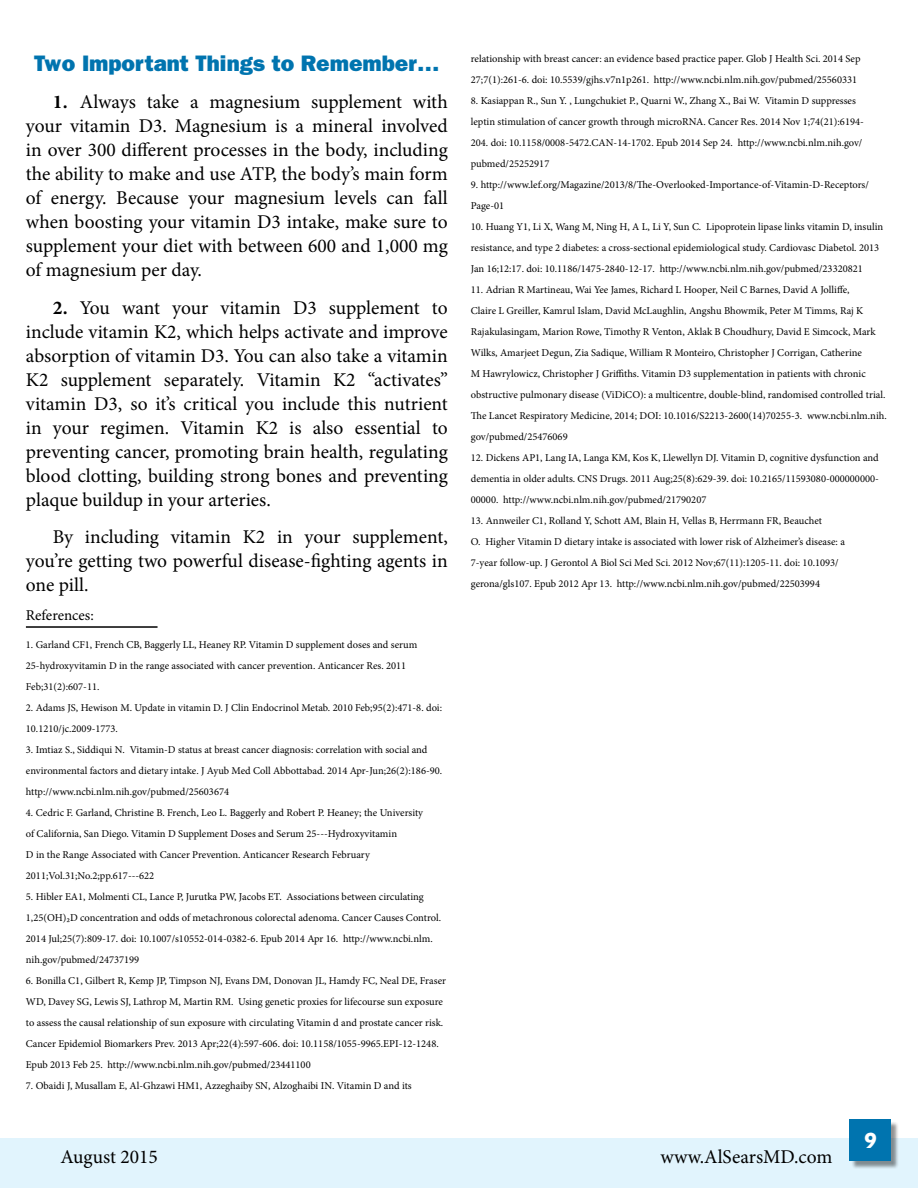
<style>
.page{position:relative;width:918px;height:1188px;background:#fff}
.page>*{position:absolute;margin:0;border:0;box-sizing:border-box;transform-origin:0 0}
.t1{font:22.5px "ITC Franklin Gothic Std Hvy";color:#0074af}
.t2{font:19.5px/24px "Minion Pro";color:#000;text-align:justify}
.t3{font:700 19.5px "Penumbra Serif Std";color:#fff}
.t4{font:15px "Minion Pro";color:#000}
.t5{font:10.5px/21px "Minion Pro";color:#000}
.s1{font-weight:700}
</style>
<div class="page">
<div style="left:0;top:1138px;width:918px;height:50px;background:#e1f4fd"></div>
<div style="left:851px;top:1121px;width:48px;height:48px;background:#000;opacity:.43"></div>
<div style="left:850px;top:1120px;width:41px;height:41px;background:#0074af"></div>
<hr style="left:26px;top:626px;width:132px;height:2px;background:#000">
<h1 class="t1" style="left:34px;top:50px;width:407px">Two Important Things to Remember…</h1>
<p class="t2" style="left:26px;top:90px;width:423px;text-indent:27px"><span class="s1">1.</span> Always take a magnesium supplement with your vitamin D3. Magnesium is a mineral involved in over 300 different processes in the body, including the ability to make and use ATP, the body’s main form of energy. Because your magnesium levels can fall when boosting your vitamin D3 intake, make sure to supplement your diet with between 600 and 1,000 mg of magnesium per day.</p>
<p class="t2" style="left:26px;top:295px;width:423px;text-indent:27px"><span class="s1">2.</span> You want your vitamin D3 supplement to include vitamin K2, which helps activate and improve absorption of vitamin D3. You can also take a vitamin K2 supplement separately. Vitamin K2 “activates” vitamin D3, so it’s critical you include this nutrient in your regimen. Vitamin K2 is also essential to preventing cancer, promoting brain health, regulating blood clotting, building strong bones and preventing plaque buildup in your arteries.</p>
<h2 class="t2" style="left:26px;top:525px;width:423px;text-indent:27px">By including vitamin K2 in your supplement, you’re getting two powerful disease-fighting agents in one pill.</h2>
<h3 class="t4" style="left:26px;top:605px;width:69px">References:</h3>
<p class="t5" style="left:26px;top:634px;width:393px">1. Garland CF1, French CB, Baggerly LL, Heaney RP. Vitamin D supplement doses and serum<br>25-hydroxyvitamin D in the range associated with cancer prevention. Anticancer Res. 2011<br>Feb;31(2):607-11.</p>
<p class="t5" style="left:26px;top:697px;width:418px">2. Adams JS, Hewison M. Update in vitamin D. J Clin Endocrinol Metab. 2010 Feb;95(2):471-8. doi:<br>10.1210/jc.2009-1773.</p>
<p class="t5" style="left:26px;top:739px;width:418px">3. Imtiaz S., Siddiqui N. Vitamin-D status at breast cancer diagnosis: correlation with social and environmental factors and dietary intake. J Ayub Med Coll Abbottabad. 2014 Apr-Jun;26(2):186-90. http://www.ncbi.nlm.nih.gov/pubmed/25603674</p>
<p class="t5" style="left:26px;top:802px;width:399px">4. Cedric F. Garland, Christine B. French, Leo L. Baggerly and Robert P. Heaney; the University of California, San Diego. Vitamin D Supplement Doses and Serum 25--‐Hydroxyvitamin<br>D in the Range Associated with Cancer Prevention. Anticancer Research February 2011;Vol.31;No.2;pp.617--‐622</p>
<p class="t5" style="left:26px;top:886px;width:417px">5. Hibler EA1, Molmenti CL, Lance P, Jurutka PW, Jacobs ET. Associations between circulating 1,25(OH)₂D concentration and odds of metachronous colorectal adenoma. Cancer Causes Control.<br>2014 Jul;25(7):809-17. doi: 10.1007/s10552-014-0382-6. Epub 2014 Apr 16. http://www.ncbi.nlm. nih.gov/pubmed/24737199</p>
<p class="t5" style="left:26px;top:970px;width:422px">6. Bonilla C1, Gilbert R, Kemp JP, Timpson NJ, Evans DM, Donovan JL, Hamdy FC, Neal DE, Fraser WD, Davey SG, Lewis SJ, Lathrop M, Martin RM. Using genetic proxies for lifecourse sun exposure to assess the causal relationship of sun exposure with circulating Vitamin d and prostate cancer risk.<br>Cancer Epidemiol Biomarkers Prev. 2013 Apr;22(4):597-606. doi: 10.1158/1055-9965.EPI-12-1248.<br>Epub 2013 Feb 25. http://www.ncbi.nlm.nih.gov/pubmed/23441100</p>
<p class="t5" style="left:26px;top:1075px;width:387px">7. Obaidi J, Musallam E, Al-Ghzawi HM1, Azzeghaiby SN, Alzoghaibi IN. Vitamin D and its</p>
<p class="t5" style="left:471px;top:48px;width:391px">relationship with breast cancer: an evidence based practice paper. Glob J Health Sci. 2014 Sep<br>27;7(1):261-6. doi: 10.5539/gjhs.v7n1p261. http://www.ncbi.nlm.nih.gov/pubmed/25560331</p>
<p class="t5" style="left:471px;top:90px;width:394px">8. Kasiappan R., Sun Y. , Lungchukiet P., Quarni W., Zhang X., Bai W. Vitamin D suppresses leptin stimulation of cancer growth through microRNA. Cancer Res. 2014 Nov 1;74(21):6194- 204. doi: 10.1158/0008-5472.CAN-14-1702. Epub 2014 Sep 24. http://www.ncbi.nlm.nih.gov/ pubmed/25252917</p>
<p class="t5" style="left:471px;top:174px;width:400px">9. http://www.lef.org/Magazine/2013/8/The-Overlooked-Importance-of-Vitamin-D-Receptors/<br>Page-01</p>
<p class="t5" style="left:471px;top:216px;width:414px">10. Huang Y1, Li X, Wang M, Ning H, A L, Li Y, Sun C. Lipoprotein lipase links vitamin D, insulin resistance, and type 2 diabetes: a cross-sectional epidemiological study. Cardiovasc Diabetol. 2013<br>Jan 16;12:17. doi: 10.1186/1475-2840-12-17. http://www.ncbi.nlm.nih.gov/pubmed/23320821</p>
<p class="t5" style="left:471px;top:279px;width:418px">11. Adrian R Martineau, Wai Yee James, Richard L Hooper, Neil C Barnes, David A Jolliffe,<br>Claire L Greiller, Kamrul Islam, David McLaughlin, Angshu Bhowmik, Peter M Timms, Raj K Rajakulasingam, Marion Rowe, Timothy R Venton, Aklak B Choudhury, David E Simcock, Mark Wilks, Amarjeet Degun, Zia Sadique, William R Monteiro, Christopher J Corrigan, Catherine<br>M Hawrylowicz, Christopher J Griffiths. Vitamin D3 supplementation in patients with chronic obstructive pulmonary disease (ViDiCO): a multicentre, double-blind, randomised controlled trial.<br>The Lancet Respiratory Medicine, 2014; DOI: 10.1016/S2213-2600(14)70255-3. www.ncbi.nlm.nih. gov/pubmed/25476069</p>
<p class="t5" style="left:471px;top:447px;width:409px;text-align:justify">12. Dickens AP1, Lang IA, Langa KM, Kos K, Llewellyn DJ. Vitamin D, cognitive dysfunction and dementia in older adults. CNS Drugs. 2011 Aug;25(8):629-39. doi: 10.2165/11593080-000000000- 00000. http://www.ncbi.nlm.nih.gov/pubmed/21790207</p>
<p class="t5" style="left:471px;top:510px;width:376px">13. Annweiler C1, Rolland Y, Schott AM, Blain H, Vellas B, Herrmann FR, Beauchet<br>O. Higher Vitamin D dietary intake is associated with lower risk of Alzheimer’s disease: a 7-year follow-up. J Gerontol A Biol Sci Med Sci. 2012 Nov;67(11):1205-11. doi: 10.1093/ gerona/gls107. Epub 2012 Apr 13. http://www.ncbi.nlm.nih.gov/pubmed/22503994</p>
<h2 class="t2" style="left:61px;top:1145px;width:99px">August 2015</h2>
<h2 class="t2" style="left:661px;top:1145px;width:173px">www.AlSearsMD.com</h2>
<h2 class="t3" style="left:864px;top:1128px;width:14px">9</h2>
</div>
